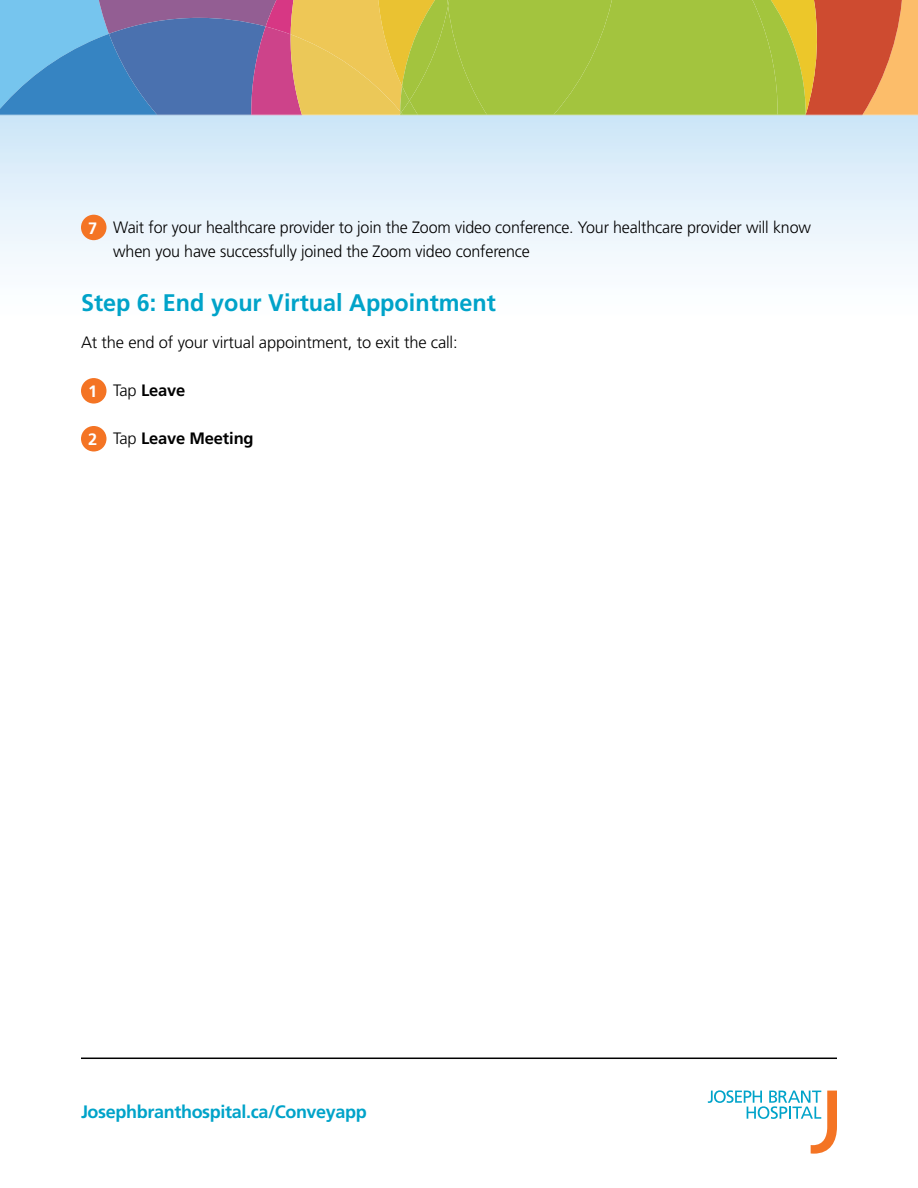
<style>
.page{position:relative;width:918px;height:1188px;background:#fff}
.page>*{position:absolute;margin:0;border:0;box-sizing:border-box;transform-origin:0 0}
.subhead{font:700 24px "Frutiger LT Pro";color:#00a3c9}
.t1{font:700 18px "Frutiger LT Pro";letter-spacing:-.02em;color:#00a3c9}
.Text_11pt{font:300 16.5px/24px "Frutiger LT Pro";letter-spacing:-.01em;color:#000}
.Text_11pt-2{font:700 16.5px "Frutiger LT Pro";letter-spacing:-.01em;color:#000}
.Text_11pt-3{font:700 16.5px "Frutiger LT Pro";color:#fff}
.s1{font-weight:300}
</style>
<div class="page">
<svg style="left:0;top:116px;width:918px;height:148px"></svg>
<svg style="left:0;top:0;width:918px;height:116px"></svg>
<svg style="left:708px;top:1090px;width:129px;height:64px"></svg>
<hr style="left:81px;top:1058px;width:756px;height:1px;background:#000">
<div style="left:81px;top:215px;width:25px;height:25px;background:#f47424;border-radius:50%"></div>
<div style="left:81px;top:378px;width:25px;height:26px;background:#f47424;border-radius:50%"></div>
<div style="left:81px;top:426px;width:25px;height:25px;background:#f47424;border-radius:50%"></div>
<p class="Text_11pt" style="left:113px;top:215px;width:699px">Wait for your healthcare provider to join the Zoom video conference. Your healthcare provider will know when you have successfully joined the Zoom video conference</p>
<p class="subhead" style="left:81px;top:288px;width:417px">Step 6: End your Virtual Appointment</p>
<p class="Text_11pt" style="left:81px;top:331px;width:378px">At the end of your virtual appointment, to exit the call:</p>
<p class="Text_11pt-2" style="left:113px;top:381px;width:74px"><span class="s1">Tap</span> Leave</p>
<p class="Text_11pt-2" style="left:113px;top:429px;width:142px"><span class="s1">Tap</span> Leave Meeting</p>
<p class="Text_11pt-3" style="left:88px;top:218px;width:11px">7</p>
<p class="Text_11pt-3" style="left:88px;top:381px;width:11px">1</p>
<p class="Text_11pt-3" style="left:88px;top:429px;width:11px">2</p>
<p class="t1" style="left:81px;top:1101px;width:287px">Josephbranthospital.ca/Conveyapp</p>
</div>
